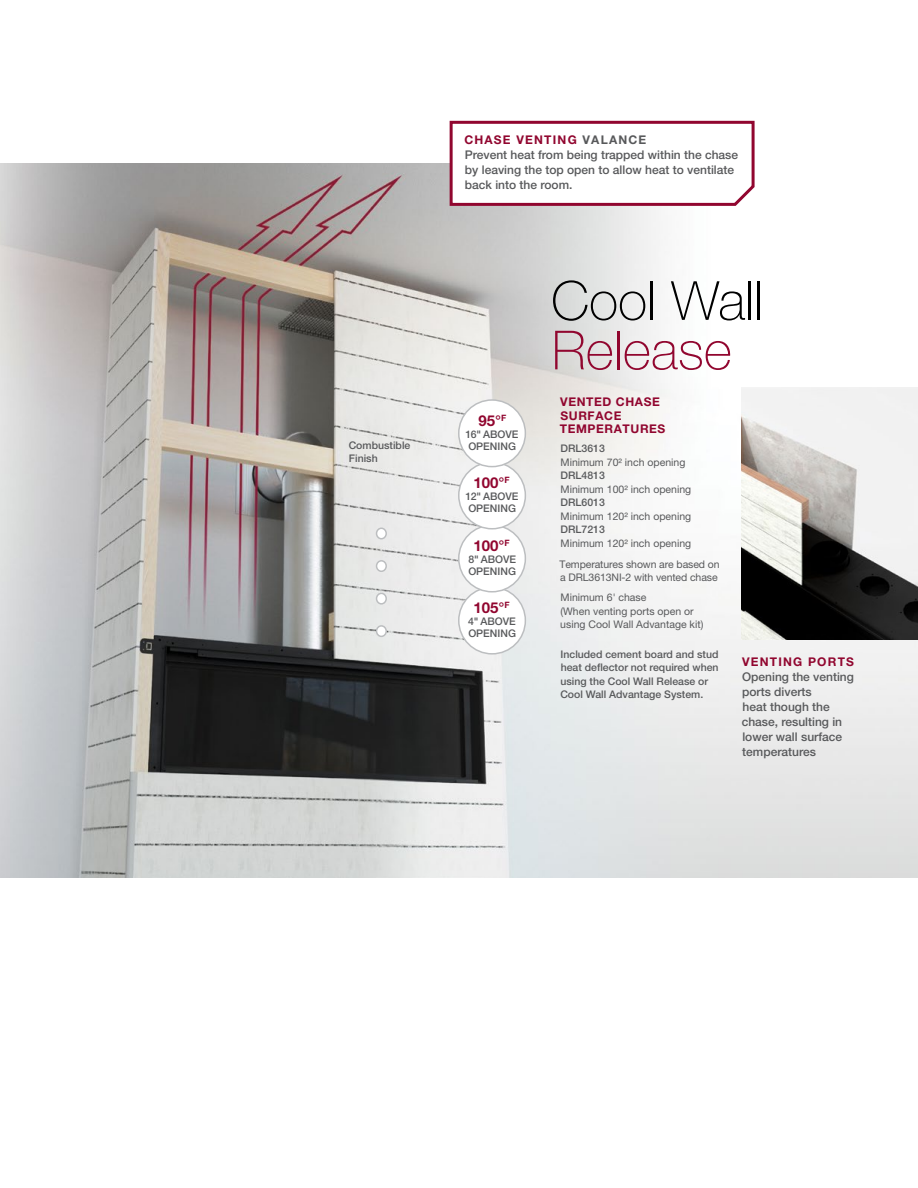
<style>
.page{position:relative;width:918px;height:1188px;background:#fff}
.page>*{position:absolute;margin:0;border:0;box-sizing:border-box;transform-origin:0 0}
.t1{font:100 54px/49.5px "Helvetica Neue LT Pro";color:#000}
.t2{font:700 15px "Helvetica Neue LT Pro";color:#91062f}
.t3{font:500 12px/15px "Helvetica Neue LT Pro";color:#58595b}
.t4{font:700 12px "Helvetica Neue LT Pro";letter-spacing:.1em;color:#91062f}
.t5{font:700 12px/13.5px "Helvetica Neue LT Pro";letter-spacing:.05em;color:#91062f}
.t6{font:500 10.5px/12px "Helvetica Neue LT Pro";color:#58595b}
.t7{font:10.5px/13.5px "Helvetica Neue LT Pro";color:#58595b}
.s1{color:#58595b}
.s2{color:#91062f}
</style>
<div class="page">
<img style="left:0;top:163px;width:918px;height:715px">
<div style="left:459px;top:587px;width:66px;height:67px;background:#fff;border-radius:50%"></div>
<div style="left:458px;top:586px;width:68px;height:69px;border:2px solid #bcbec0;border-radius:50%"></div>
<div style="left:459px;top:525px;width:66px;height:67px;background:#fff;border-radius:50%"></div>
<div style="left:458px;top:524px;width:68px;height:69px;border:2px solid #bcbec0;border-radius:50%"></div>
<div style="left:459px;top:462px;width:66px;height:67px;background:#fff;border-radius:50%"></div>
<div style="left:458px;top:461px;width:68px;height:69px;border:2px solid #bcbec0;border-radius:50%"></div>
<div style="left:459px;top:400px;width:66px;height:67px;background:#fff;border-radius:50%"></div>
<div style="left:458px;top:399px;width:68px;height:68px;border:2px solid #bcbec0;border-radius:50%"></div>
<svg style="left:448px;top:120px;width:308px;height:87px"></svg>
<img style="left:741px;top:387px;width:177px;height:253px">
<div style="left:377px;top:626px;width:9px;height:10px;background:#fff;border-radius:50%"></div>
<div style="left:376px;top:625px;width:11px;height:12px;border:2px solid #bcbec0;border-radius:50%"></div>
<div style="left:377px;top:528px;width:9px;height:11px;background:#fff;border-radius:50%"></div>
<div style="left:376px;top:528px;width:11px;height:11px;border:2px solid #bcbec0;border-radius:50%"></div>
<div style="left:377px;top:561px;width:9px;height:10px;background:#fff;border-radius:50%"></div>
<div style="left:376px;top:560px;width:11px;height:12px;border:2px solid #bcbec0;border-radius:50%"></div>
<div style="left:377px;top:593px;width:9px;height:11px;background:#fff;border-radius:50%"></div>
<div style="left:376px;top:593px;width:11px;height:12px;border:2px solid #bcbec0;border-radius:50%"></div>
<p class="t6" style="left:349px;top:439px;width:63px">Combustible</p>
<p class="t6" style="left:349px;top:452px;width:30px">Finish</p>
<p class="t4" style="left:464px;top:133px;width:184px">CHASE VENTING <span class="s1">VALANCE</span></p>
<p class="t3" style="left:465px;top:147px;width:275px">Prevent heat from being trapped within the chase by leaving the top open to allow heat to ventilate back into the room.</p>
<p class="t2" style="left:478px;top:411px;width:29px">95°<sup>F</sup></p>
<p class="t6" style="left:465px;top:428px;width:55px">16" ABOVE<br>OPENING</p>
<p class="t2" style="left:473px;top:473px;width:38px">100°<sup>F</sup></p>
<p class="t6" style="left:465px;top:490px;width:55px">12" ABOVE<br>OPENING</p>
<p class="t2" style="left:473px;top:536px;width:38px">100°<sup>F</sup></p>
<p class="t6" style="left:468px;top:553px;width:49px">8" ABOVE<br>OPENING</p>
<p class="t2" style="left:473px;top:598px;width:38px">105°<sup>F</sup></p>
<p class="t6" style="left:468px;top:615px;width:49px">4" ABOVE<br>OPENING</p>
<p class="t1" style="left:551px;top:276px;width:214px">Cool Wall<br><span class="s2">Release</span></p>
<p class="t5" style="left:560px;top:395px;width:107px">VENTED CHASE<br>SURFACE<br>TEMPERATURES</p>
<p class="t6" style="left:561px;top:442px;width:46px">DRL3613</p>
<p class="t7" style="left:561px;top:455px;width:126px">Minimum 70² inch opening</p>
<p class="t6" style="left:561px;top:469px;width:46px">DRL4813</p>
<p class="t7" style="left:561px;top:482px;width:132px">Minimum 100² inch opening</p>
<p class="t6" style="left:561px;top:496px;width:46px">DRL6013</p>
<p class="t7" style="left:561px;top:509px;width:132px">Minimum 120² inch opening</p>
<p class="t6" style="left:561px;top:523px;width:46px">DRL7213</p>
<p class="t7" style="left:561px;top:536px;width:132px">Minimum 120² inch opening</p>
<p class="t7" style="left:559px;top:557px;width:162px">Temperatures shown are based on a DRL3613NI-2 with vented chase</p>
<p class="t7" style="left:561px;top:591px;width:87px">Minimum 6' chase</p>
<p class="t7" style="left:560px;top:604px;width:145px">(When venting ports open or using Cool Wall Advantage kit)</p>
<p class="t6" style="left:560px;top:647px;width:160px;line-height:13.5px">Included cement board and stud heat deflector not required when using the Cool Wall Release or<br>Cool Wall Advantage System.</p>
<p class="t4" style="left:742px;top:654px;width:113px">VENTING PORTS</p>
<p class="t3" style="left:742px;top:669px;width:114px">Opening the venting ports diverts<br>heat though the chase, resulting in lower wall surface temperatures</p>
</div>
